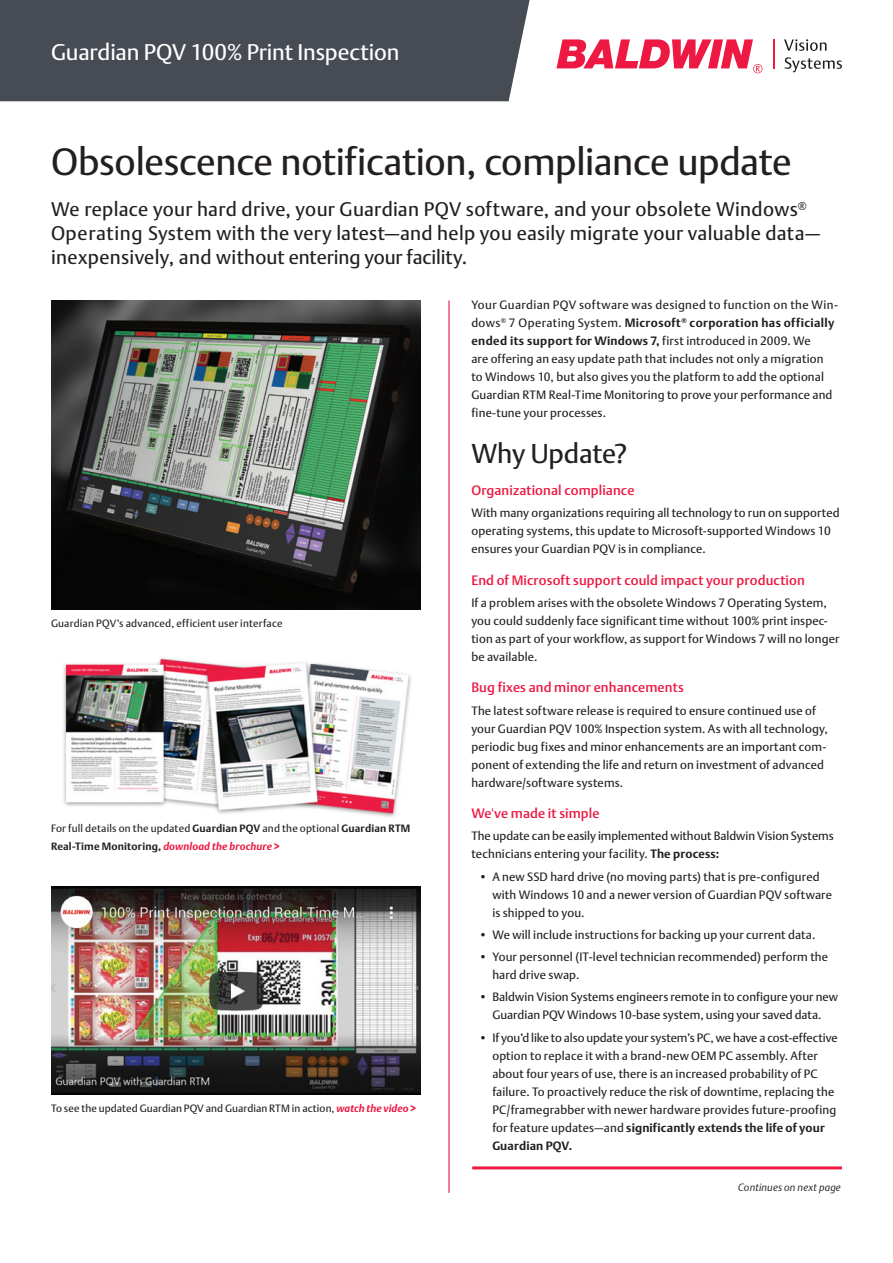
<style>
.page{position:relative;width:893px;height:1263px;background:#fff}
.page>*{position:absolute;margin:0;border:0;box-sizing:border-box;transform-origin:0 0}
.Heading_1{font:37.5px "DTL Argo T";letter-spacing:-.01em;color:#231f20}
.Heading_2{font:27px "DTL Argo T";letter-spacing:-.01em;color:#231f20}
.Header__Publication{font:22.5px "DTL Argo T";letter-spacing:-.005em;color:#fff}
.Heading_1-2{font:19.5px/24px "DTL Argo T";letter-spacing:.015em;color:#231f20}
.Reasons{font:500 13.5px "DTL Argo T";letter-spacing:.01em;color:#ed1943}
.Heading_4{font:500 13.5px "DTL Argo T";letter-spacing:.01em;color:#ed1943}
.Copy{font:12px/18px "DTL Argo T";letter-spacing:.01em;color:#231f20}
.Image_text{font:10.5px "DTL Argo T";letter-spacing:.01em;color:#231f20}
.Image_text-2{font:700 10.5px/18px "DTL Argo T";letter-spacing:.02em;color:#231f20}
.Referal{font:italic 300 10.5px "DTL Argo T";letter-spacing:.015em;color:#231f20}
.s1{font-weight:700}
.s2{font-weight:400}
.s3{font-style:italic;color:#ed1943}
.s4{font-weight:700;font-style:italic;color:#ed1943}
</style>
<div class="page">
<div style="left:0;top:0;width:530px;height:101px;background:#464b54"></div>
<svg style="left:556px;top:39px;width:206px;height:34px"></svg>
<hr style="left:773px;top:39px;width:2px;height:30px;background:#ed1943">
<svg style="left:784px;top:39px;width:42px;height:12px"></svg>
<svg style="left:785px;top:57px;width:57px;height:15px"></svg>
<hr style="left:449px;top:300px;width:1px;height:893px;background:#df0031">
<hr style="left:472px;top:1166px;width:370px;height:3px;background:#ed1943">
<img style="left:51px;top:301px;width:370px;height:309px">
<img style="left:51px;top:886px;width:370px;height:208px">
<img style="left:63px;top:658px;width:348px;height:159px">
<p class="Header__Publication" style="left:51px;top:39px;width:350px">Guardian PQV 100% Print Inspection</p>
<p class="Heading_1" style="left:51px;top:139px;width:742px">Obsolescence notification, compliance update</p>
<p class="Heading_1-2" style="left:51px;top:197px;width:770px">We replace your hard drive, your Guardian PQV software, and your obsolete Windows<sup>®<br></sup>Operating System with the very latest—and help you easily migrate your valuable data— inexpensively, and without entering your facility.</p>
<p class="Copy" style="left:471px;top:296px;width:368px">Your Guardian PQV software was designed to function on the Win&shy;dows<sup>®</sup> 7 Operating System. <span class="s1">Microsoft</span><sup>®</sup> <span class="s1">corporation has officially ended its support for Windows 7,</span> first introduced in 2009. We<br>are offering an easy update path that includes not only a migration<br>to Windows 10, but also gives you the platform to add the optional Guardian RTM Real-Time Monitoring to prove your performance and fine-tune your processes.</p>
<p class="Heading_2" style="left:471px;top:438px;width:158px">Why Update?</p>
<p class="Reasons" style="left:471px;top:482px;width:165px">Organizational compliance</p>
<p class="Copy" style="left:471px;top:504px;width:370px">With many organizations requiring all technology to run on supported operating systems, this update to Microsoft-supported Windows 10 ensures your Guardian PQV is in compliance.</p>
<p class="Reasons" style="left:471px;top:572px;width:335px">End of Microsoft support could impact your production</p>
<p class="Copy" style="left:471px;top:593px;width:370px">If a problem arises with the obsolete Windows 7 Operating System, you could suddenly face significant time without 100% print inspec&shy;tion as part of your workflow, as support for Windows 7 will no longer be available.</p>
<p class="Heading_4" style="left:471px;top:679px;width:214px">Bug fixes and minor enhancements</p>
<p class="Copy" style="left:471px;top:701px;width:358px">The latest software release is required to ensure continued use of your Guardian PQV 100% Inspection system. As with all technology, periodic bug fixes and minor enhancements are an important com&shy;ponent of extending the life and return on investment of advanced hardware/software systems.</p>
<p class="Reasons" style="left:471px;top:805px;width:130px">We've made it simple</p>
<p class="Copy" style="left:471px;top:827px;width:364px">The update can be easily implemented without Baldwin Vision Systems technicians entering your facility. <span class="s1">The process:</span></p>
<p class="Copy" style="left:492px;top:867px;width:341px;text-indent:-14px">• A new SSD hard drive (no moving parts) that is pre-configured with Windows 10 and a newer version of Guardian PQV software is shipped to you.</p>
<p class="Copy" style="left:479px;top:925px;width:338px">• We will include instructions for backing up your current data.</p>
<p class="Copy" style="left:492px;top:948px;width:337px;text-indent:-14px">• Your personnel (IT-level technician recommended) perform the hard drive swap.</p>
<p class="Copy" style="left:479px;top:988px;width:361px;text-align:center">• Baldwin Vision Systems engineers remote in to configure your new<br>Guardian PQV Windows 10-base system, using your saved data.</p>
<p class="Copy" style="left:492px;top:1028px;width:347px;text-indent:-14px">• If you’d like to also update your system’s PC, we have a cost-effective option to replace it with a brand-new OEM PC assembly. After about four years of use, there is an increased probability of PC failure. To proactively reduce the risk of downtime, replacing the PC/framegrabber with newer hardware provides future-proofing for feature updates—and <span class="s1">significantly extends the life of your Guardian PQV.</span></p>
<p class="Image_text" style="left:51px;top:616px;width:233px">Guardian PQV’s advanced, efficient user interface</p>
<p class="Image_text-2" style="left:51px;top:820px;width:361px"><span class="s2">For full details on the updated</span> Guardian PQV <span class="s2">and the optional</span> Guardian RTM<br>Real-Time Monitoring, <span class="s3">download the brochure &gt;</span></p>
<p class="Image_text" style="left:51px;top:1102px;width:366px">To see the updated Guardian PQV and Guardian RTM in action, <span class="s4">watch the video &gt;</span></p>
<p class="Referal" style="left:738px;top:1181px;width:104px">Continues on next page</p>
</div>
